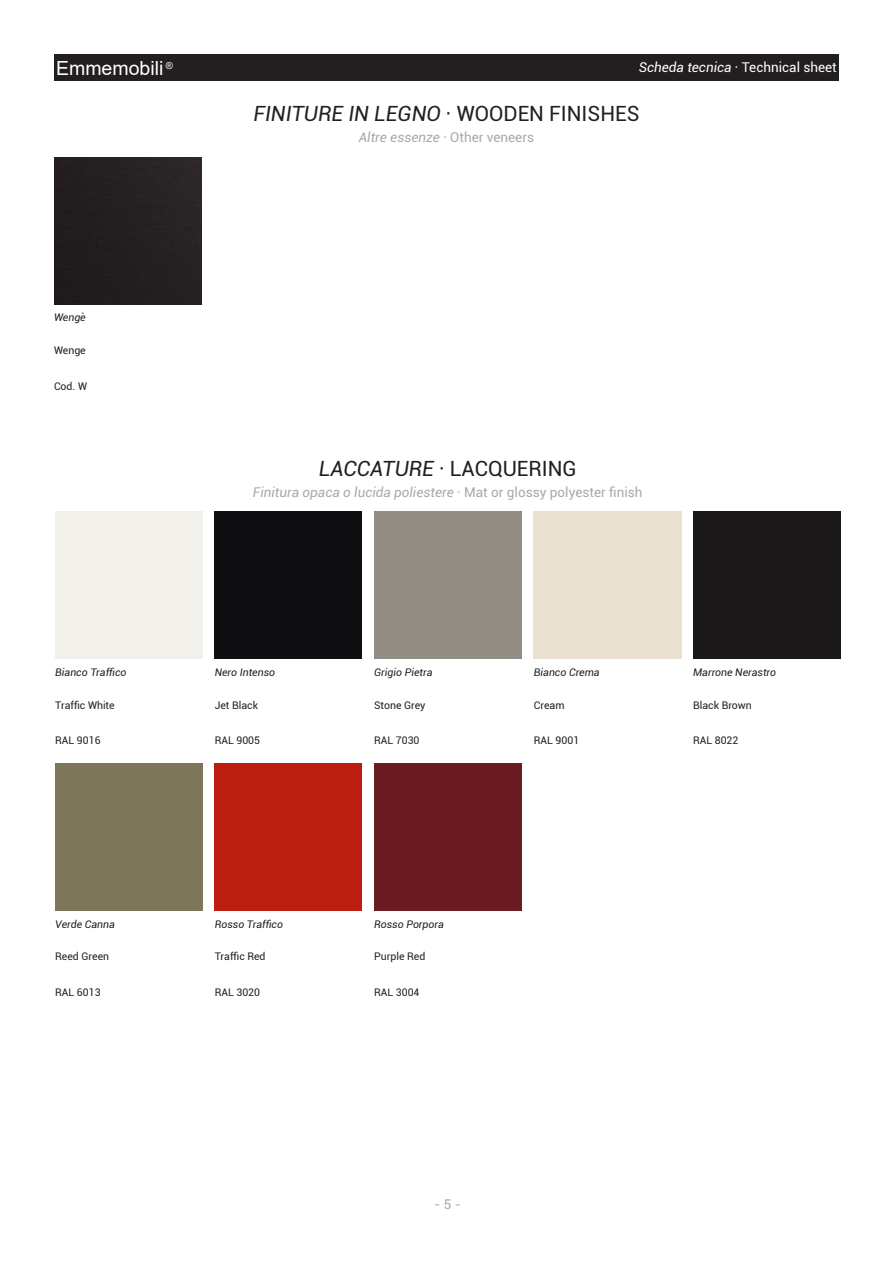
<style>
.page{position:relative;width:893px;height:1263px;background:#fff}
.page>*{position:absolute;margin:0;border:0;box-sizing:border-box;transform-origin:0 0}
.t1{font:italic 21px "Roboto";color:#231f20}
.t2{font:21px "Roboto";color:#231f20}
.t3{font:19.5px "Arial";color:#fff}
.t4{font:italic 13.5px "Roboto";color:#a8a9ad}
.t5{font:13.5px "Roboto";color:#a8a9ad}
.t6{font:13.5px "Roboto";color:#fff}
.t7{font:10.5px "Roboto";color:#231f20}
.t8{font:italic 10.5px "Roboto";color:#231f20}
.s1{font-style:italic}
.s2{font-style:normal}
</style>
<div class="page">
<div style="left:54px;top:54px;width:785px;height:27px;background:#231f20"></div>
<div style="left:54px;top:157px;width:147px;height:147px;background:#242021"></div>
<div style="left:55px;top:763px;width:147px;height:147px;background:#7d765a"></div>
<div style="left:215px;top:512px;width:147px;height:147px;background:#0e0e10"></div>
<div style="left:215px;top:763px;width:147px;height:147px;background:#bb1d11"></div>
<div style="left:374px;top:763px;width:147px;height:147px;background:#6b1c22"></div>
<div style="left:693px;top:512px;width:147px;height:147px;background:#191718"></div>
<h2 class="t3" style="left:56px;top:54px;width:118px">Emmemobili <sup>®</sup></h2>
<p class="t6" style="left:639px;top:58px;width:199px"><span class="s1">Scheda tecnica</span> · Technical sheet</p>
<h1 class="t1" style="left:253px;top:99px;width:388px">FINITURE IN LEGNO <span class="s2">· WOODEN FINISHES</span></h1>
<p class="t5" style="left:359px;top:128px;width:177px"><span class="s1">Altre essenze</span> · Other veneers</p>
<p class="t8" style="left:54px;top:310px;width:33px">Wengè</p>
<p class="t7" style="left:54px;top:343px;width:33px">Wenge</p>
<p class="t7" style="left:54px;top:378px;width:35px">Cod. W</p>
<p class="t2" style="left:319px;top:453px;width:260px"><span class="s1">LACCATURE</span> · LACQUERING</p>
<p class="t4" style="left:253px;top:482px;width:391px">Finitura opaca o lucida poliestere <span class="s2">· Mat or glossy polyester finish</span></p>
<p class="t8" style="left:55px;top:665px;width:73px">Bianco Traffico</p>
<p class="t8" style="left:215px;top:665px;width:62px">Nero Intenso</p>
<p class="t8" style="left:374px;top:665px;width:60px">Grigio Pietra</p>
<p class="t8" style="left:534px;top:665px;width:67px">Bianco Crema</p>
<p class="t8" style="left:693px;top:665px;width:85px">Marrone Nerastro</p>
<p class="t7" style="left:55px;top:697px;width:61px">Traffic White</p>
<p class="t7" style="left:215px;top:697px;width:45px">Jet Black</p>
<p class="t7" style="left:374px;top:697px;width:53px">Stone Grey</p>
<p class="t7" style="left:534px;top:697px;width:32px">Cream</p>
<p class="t7" style="left:693px;top:697px;width:60px">Black Brown</p>
<p class="t7" style="left:55px;top:733px;width:47px">RAL 9016</p>
<p class="t7" style="left:215px;top:733px;width:47px">RAL 9005</p>
<p class="t7" style="left:374px;top:733px;width:47px">RAL 7030</p>
<p class="t7" style="left:534px;top:733px;width:47px">RAL 9001</p>
<p class="t7" style="left:693px;top:733px;width:47px">RAL 8022</p>
<p class="t8" style="left:55px;top:916px;width:61px">Verde Canna</p>
<p class="t8" style="left:215px;top:916px;width:70px">Rosso Traffico</p>
<p class="t8" style="left:374px;top:916px;width:71px">Rosso Porpora</p>
<p class="t7" style="left:55px;top:949px;width:55px">Reed Green</p>
<p class="t7" style="left:215px;top:949px;width:52px">Traffic Red</p>
<p class="t7" style="left:374px;top:949px;width:53px">Purple Red</p>
<p class="t7" style="left:55px;top:985px;width:47px">RAL 6013</p>
<p class="t7" style="left:215px;top:985px;width:47px">RAL 3020</p>
<p class="t7" style="left:374px;top:985px;width:47px">RAL 3004</p>
<p class="t5" style="left:434px;top:1195px;width:28px">- 5 -</p>
</div>
